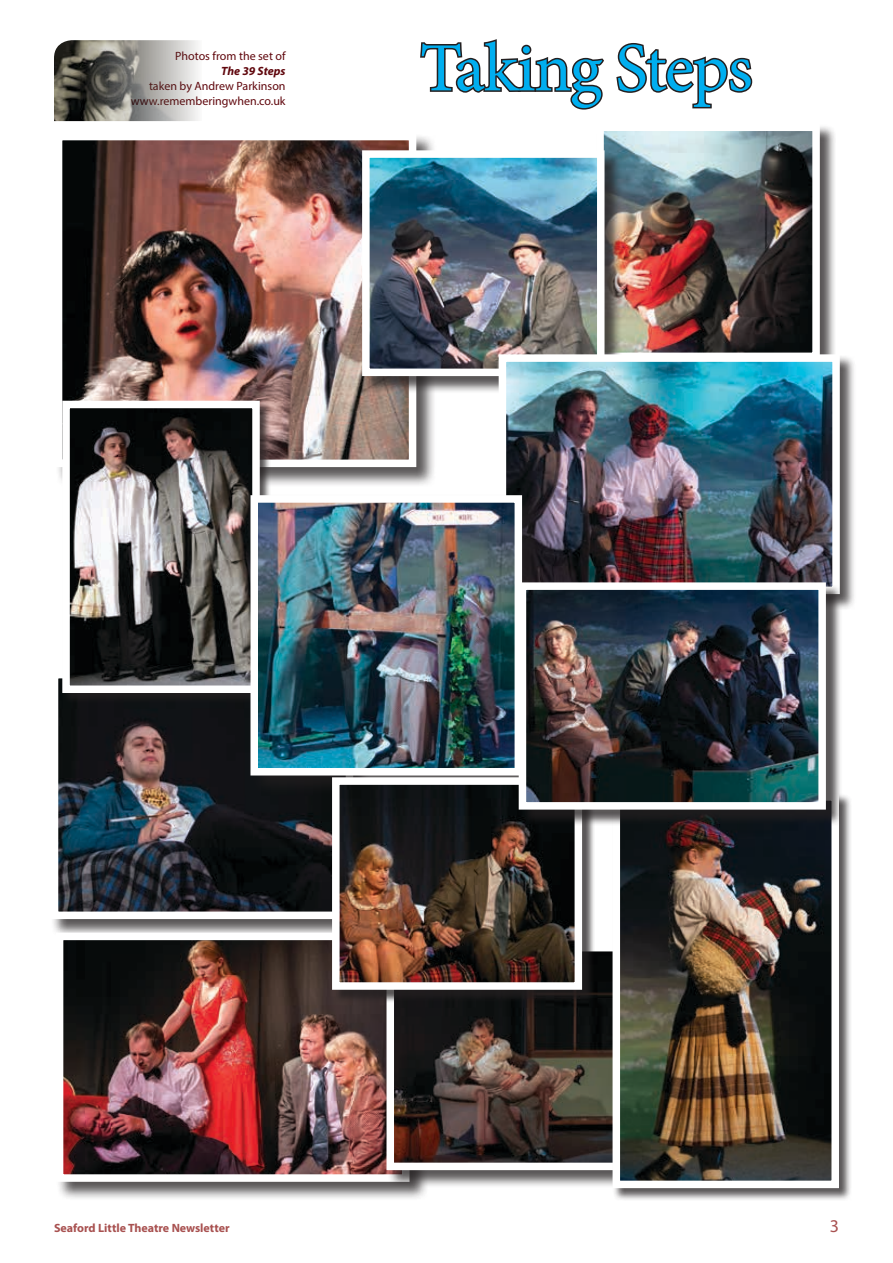
<style>
.page{position:relative;width:893px;height:1263px;background:#fff}
.page>*{position:absolute;margin:0;border:0;box-sizing:border-box;transform-origin:0 0}
.t1{font:69px "Minion Pro";color:#00aeef}
.t2{font:18px "Myriad Pro";color:#a85150}
.t3{font:12px/15px "Myriad Pro";color:#60070d;text-align:right}
.t4{font:700 12px "Myriad Pro";color:#a85150}
.t5{font:italic 700 12px "Myriad Pro";color:#60070d}
</style>
<div class="page">
<svg style="left:420px;top:39px;width:184px;height:71px"></svg>
<svg style="left:616px;top:43px;width:137px;height:66px"></svg>
<div style="left:55px;top:133px;width:382px;height:355px;background:#231f20;opacity:.75"></div>
<img style="left:64px;top:142px;width:343px;height:316px">
<div style="left:55px;top:133px;width:361px;height:334px;border:8px solid #fff"></div>
<div style="left:51px;top:671px;width:321px;height:266px;background:#231f20;opacity:.75"></div>
<img style="left:60px;top:680px;width:272px;height:230px">
<div style="left:51px;top:671px;width:302px;height:248px;border:8px solid #fff"></div>
<div style="left:62px;top:401px;width:209px;height:303px;background:#231f20;opacity:.75"></div>
<img style="left:71px;top:410px;width:180px;height:274px">
<div style="left:62px;top:401px;width:198px;height:292px;border:8px solid #fff"></div>
<img style="left:54px;top:40px;width:144px;height:81px">
<div style="left:597px;top:124px;width:239px;height:252px;background:#231f20;opacity:.75"></div>
<img style="left:605px;top:133px;width:206px;height:218px">
<div style="left:596px;top:124px;width:224px;height:236px;border:8px solid #fff"></div>
<div style="left:56px;top:933px;width:373px;height:268px;background:#231f20;opacity:.75"></div>
<img style="left:65px;top:942px;width:322px;height:231px">
<div style="left:56px;top:933px;width:353px;height:249px;border:8px solid #fff"></div>
<div style="left:387px;top:944px;width:318px;height:244px;background:#231f20;opacity:.75"></div>
<img style="left:395px;top:953px;width:217px;height:208px">
<div style="left:386px;top:944px;width:302px;height:226px;border:8px solid #fff"></div>
<div style="left:612px;top:793px;width:240px;height:408px;background:#231f20;opacity:.75"></div>
<img style="left:622px;top:826px;width:208px;height:353px">
<div style="left:613px;top:793px;width:226px;height:395px;border:8px solid #fff"></div>
<div style="left:363px;top:152px;width:259px;height:242px;background:#231f20;opacity:.75"></div>
<img style="left:371px;top:159px;width:224px;height:208px">
<div style="left:362px;top:150px;width:242px;height:226px;border:8px solid #fff"></div>
<div style="left:499px;top:355px;width:357px;height:256px;background:#231f20;opacity:.75"></div>
<img style="left:508px;top:363px;width:323px;height:222px">
<div style="left:499px;top:354px;width:341px;height:240px;border:8px solid #fff"></div>
<div style="left:249px;top:494px;width:295px;height:304px;background:#231f20;opacity:.75"></div>
<img style="left:259px;top:504px;width:254px;height:262px">
<div style="left:250px;top:495px;width:272px;height:280px;border:8px solid #fff"></div>
<div style="left:334px;top:779px;width:261px;height:224px;background:#231f20;opacity:.75"></div>
<img style="left:341px;top:786px;width:232px;height:195px">
<div style="left:332px;top:777px;width:250px;height:213px;border:8px solid #fff"></div>
<div style="left:521px;top:585px;width:321px;height:241px;background:#231f20;opacity:.75"></div>
<img style="left:528px;top:591px;width:289px;height:210px">
<div style="left:519px;top:582px;width:307px;height:228px;border:8px solid #fff"></div>
<p class="t3" style="left:175px;top:48px;width:112px">Photos from the set of</p>
<p class="t5" style="left:221px;top:63px;width:66px">The 39 Steps</p>
<p class="t3" style="left:131px;top:78px;width:156px">taken by Andrew Parkinson www.rememberingwhen.co.uk</p>
<h1 class="t1" style="left:420px;top:22px;width:334px">Taking Steps</h1>
<p class="t4" style="left:54px;top:1220px;width:177px">Seaford Little Theatre Newsletter</p>
<h2 class="t2" style="left:830px;top:1215px;width:11px">3</h2>
</div>
